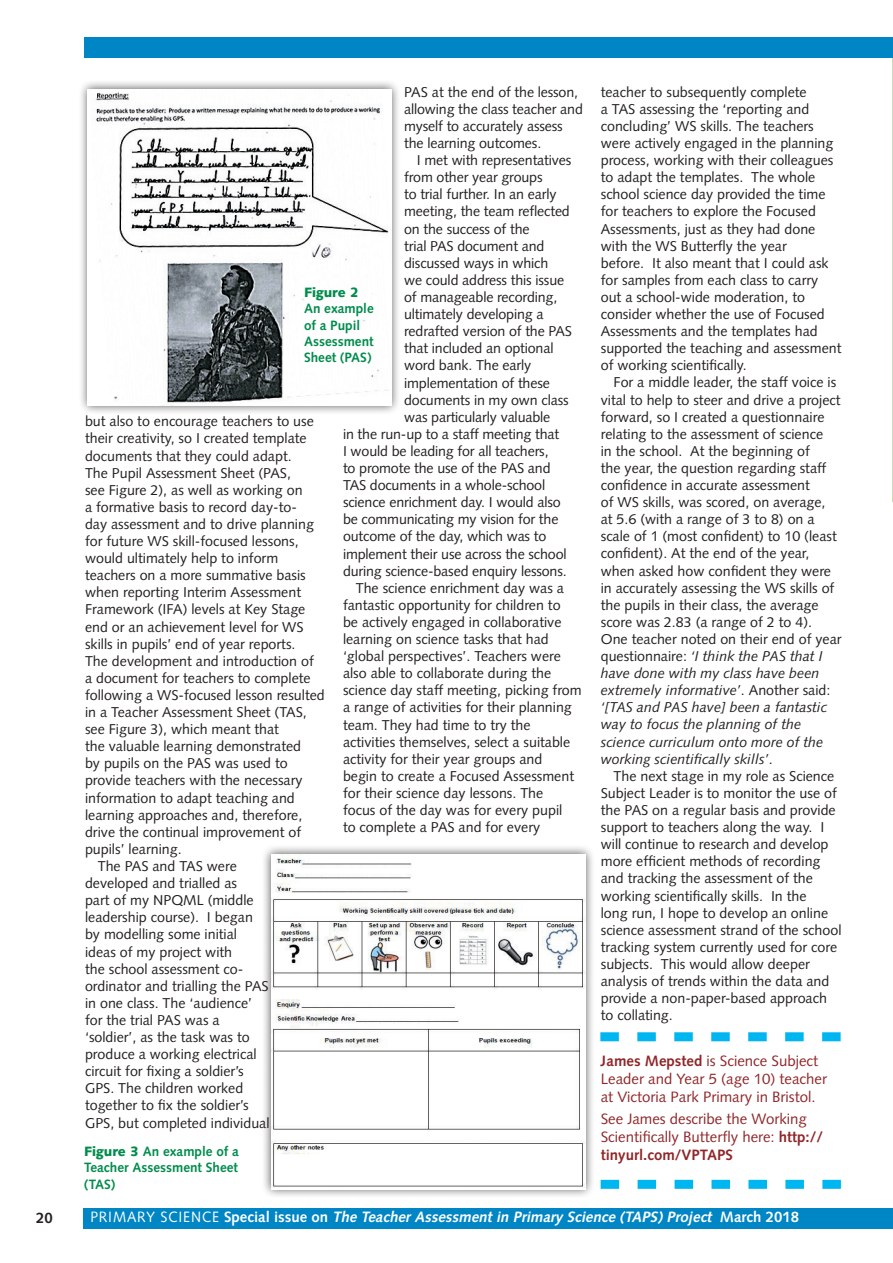
<style>
.page{position:relative;width:893px;height:1263px;background:#fff}
.page>*{position:absolute;margin:0;border:0;box-sizing:border-box;transform-origin:0 0}
.author{font:15px/18px "Syntax";color:#902629}
.t1{font:italic 700 15px "Syntax";color:#fff}
.author-2{font:700 15px "Syntax";color:#902629}
.t2{font:700 15px "Syntax";color:#231f20}
.syntax_text_indented{font:14.25px/17.1px "Syntax";color:#231f20}
.new_caption_style{font:700 13.5px/16.2px "Syntax";color:#008c4c}
.s1{font-style:italic}
.s2{font-weight:900}
.s3{font-weight:700}
.s4{font-weight:400;font-style:normal}
.s5{font-style:normal}
</style>
<div class="page">
<div style="left:83px;top:1208px;width:810px;height:21px;background:#0085c5"></div>
<svg style="left:891px;top:57px;width:2px;height:446px"></svg>
<div style="left:78px;top:80px;width:323px;height:335px;background:#231f20;opacity:.75"></div>
<img style="left:88px;top:89px;width:303px;height:316px">
<div style="left:261px;top:844px;width:334px;height:355px;background:#231f20;opacity:.75"></div>
<img style="left:271px;top:854px;width:314px;height:335px">
<svg style="left:601px;top:1180px;width:240px;height:9px"></svg>
<svg style="left:600px;top:1032px;width:241px;height:9px"></svg>
<div style="left:85px;top:37px;width:808px;height:20px;background:#0085c5"></div>
<p class="syntax_text_indented" style="left:404px;top:83px;width:180px">PAS at the end of the lesson, allowing the class teacher and myself to accurately assess the learning outcomes.</p>
<p class="syntax_text_indented" style="left:417px;top:152px;width:156px">I met with representatives</p>
<p class="syntax_text_indented" style="left:404px;top:169px;width:140px">from other year groups</p>
<p class="syntax_text_indented" style="left:404px;top:186px;width:154px">to trial further. In an early</p>
<p class="syntax_text_indented" style="left:404px;top:203px;width:167px">meeting, the team reflected</p>
<p class="syntax_text_indented" style="left:404px;top:220px;width:127px">on the success of the</p>
<p class="syntax_text_indented" style="left:404px;top:237px;width:142px">trial PAS document and</p>
<p class="syntax_text_indented" style="left:404px;top:254px;width:146px">discussed ways in which</p>
<p class="syntax_text_indented" style="left:404px;top:271px;width:162px">we could address this issue</p>
<p class="syntax_text_indented" style="left:404px;top:289px;width:155px">of manageable recording,</p>
<p class="syntax_text_indented" style="left:404px;top:306px;width:141px">ultimately developing a</p>
<p class="syntax_text_indented" style="left:404px;top:323px;width:169px">redrafted version of the PAS</p>
<p class="syntax_text_indented" style="left:404px;top:340px;width:151px">that included an optional</p>
<p class="syntax_text_indented" style="left:404px;top:357px;width:129px">word bank. The early</p>
<p class="syntax_text_indented" style="left:404px;top:374px;width:147px">implementation of these</p>
<p class="syntax_text_indented" style="left:404px;top:391px;width:166px">documents in my own class</p>
<p class="syntax_text_indented" style="left:404px;top:408px;width:148px">was particularly valuable</p>
<p class="syntax_text_indented" style="left:343px;top:425px;width:218px">in the run-up to a staff meeting that</p>
<p class="syntax_text_indented" style="left:343px;top:442px;width:207px">I would be leading for all teachers,</p>
<p class="syntax_text_indented" style="left:343px;top:460px;width:209px">to promote the use of the PAS and</p>
<p class="syntax_text_indented" style="left:343px;top:477px;width:204px">TAS documents in a whole-school</p>
<p class="syntax_text_indented" style="left:343px;top:494px;width:219px">science enrichment day. I would also</p>
<p class="syntax_text_indented" style="left:343px;top:511px;width:217px">be communicating my vision for the</p>
<p class="syntax_text_indented" style="left:343px;top:528px;width:205px">outcome of the day, which was to</p>
<p class="syntax_text_indented" style="left:343px;top:545px;width:225px">implement their use across the school</p>
<p class="syntax_text_indented" style="left:343px;top:562px;width:225px">during science-based enquiry lessons.</p>
<p class="syntax_text_indented" style="left:343px;top:579px;width:240px;text-indent:13px">The science enrichment day was a fantastic opportunity for children to<br>be actively engaged in collaborative learning on science tasks that had ‘global perspectives’. Teachers were also able to collaborate during the science day staff meeting, picking from a range of activities for their planning team. They had time to try the activities themselves, select a suitable activity for their year groups and<br>begin to create a Focused Assessment for their science day lessons. The<br>focus of the day was for every pupil<br>to complete a PAS and for every</p>
<p class="syntax_text_indented" style="left:601px;top:83px;width:242px">teacher to subsequently complete<br>a TAS assessing the ‘reporting and concluding’ WS skills. The teachers were actively engaged in the planning process, working with their colleagues to adapt the templates. The whole school science day provided the time for teachers to explore the Focused Assessments, just as they had done with the WS Butterfly the year<br>before. It also meant that I could ask for samples from each class to carry out a school-wide moderation, to consider whether the use of Focused Assessments and the templates had supported the teaching and assessment of working scientifically.</p>
<p class="syntax_text_indented" style="left:601px;top:374px;width:242px;text-indent:13px">For a middle leader, the staff voice is vital to help to steer and drive a project forward, so I created a questionnaire relating to the assessment of science<br>in the school. At the beginning of<br>the year, the question regarding staff confidence in accurate assessment<br>of WS skills, was scored, on average,<br>at 5.6 (with a range of 3 to 8) on a scale of 1 (most confident) to 10 (least confident). At the end of the year, when asked how confident they were in accurately assessing the WS skills of the pupils in their class, the average score was 2.83 (a range of 2 to 4).<br>One teacher noted on their end of year questionnaire: <span class="s1">‘I think the PAS that I have done with my class have been extremely informative’</span>. Another said: <span class="s1">‘[TAS and PAS have] been a fantastic way to focus the planning of the science curriculum onto more of the working scientifically skills’</span>.</p>
<p class="syntax_text_indented" style="left:601px;top:767px;width:242px;text-indent:13px">The next stage in my role as Science Subject Leader is to monitor the use of the PAS on a regular basis and provide support to teachers along the way. I will continue to research and develop more efficient methods of recording and tracking the assessment of the working scientifically skills. In the<br>long run, I hope to develop an online science assessment strand of the school tracking system currently used for core subjects. This would allow deeper analysis of trends within the data and provide a non-paper-based approach to collating.</p>
<p class="new_caption_style" style="left:304px;top:285px;width:71px"><span class="s2">Figure 2<br></span>An example of a Pupil<br>Assessment<br>Sheet (PAS)</p>
<p class="syntax_text_indented" style="left:85px;top:413px;width:241px">but also to encourage teachers to use their creativity, so I created template documents that they could adapt.<br>The Pupil Assessment Sheet (PAS,<br>see Figure 2), as well as working on<br>a formative basis to record day-to-<br>day assessment and to drive planning for future WS skill-focused lessons, would ultimately help to inform teachers on a more summative basis when reporting Interim Assessment Framework (IFA) levels at Key Stage end or an achievement level for WS skills in pupils’ end of year reports.<br>The development and introduction of<br>a document for teachers to complete following a WS-focused lesson resulted in a Teacher Assessment Sheet (TAS, see Figure 3), which meant that<br>the valuable learning demonstrated<br>by pupils on the PAS was used to provide teachers with the necessary information to adapt teaching and learning approaches and, therefore, drive the continual improvement of pupils’ learning.</p>
<p class="syntax_text_indented" style="left:85px;top:857px;width:186px;text-indent:13px">The PAS and TAS were developed and trialled as<br>part of my NPQML (middle leadership course). I began by modelling some initial ideas of my project with<br>the school assessment co&shy;ordinator and trialling the PAS in one class. The ‘audience’ for the trial PAS was a ‘soldier’, as the task was to produce a working electrical circuit for fixing a soldier’s<br>GPS. The children worked together to fix the soldier’s<br>GPS, but completed individual</p>
<p class="author" style="left:601px;top:1052px;width:228px"><span class="s3">James Mepsted</span> is Science Subject<br>Leader and Year 5 (age 10) teacher at Victoria Park Primary in Bristol.</p>
<p class="author" style="left:601px;top:1110px;width:224px">See James describe the Working<br>Scientifically Butterfly here: <span class="s3">http://</span></p>
<p class="new_caption_style" style="left:84px;top:1143px;width:156px"><span class="s2">Figure 3</span> An example of a</p>
<p class="author-2" style="left:601px;top:1146px;width:134px">tinyurl.com/VPTAPS</p>
<p class="new_caption_style" style="left:84px;top:1160px;width:155px">Teacher Assessment Sheet (TAS)</p>
<p class="t2" style="left:36px;top:1209px;width:18px">20</p>
<p class="t1" style="left:90px;top:1208px;width:710px"><span class="s4">P R I M A R Y S C I E N C E</span> <span class="s5">S p e c i a l i s s u e o n</span> The Teacher Assessment in Primary Science (TAPS) Project <span class="s5">M a rc h 2 0 1 8</span></p>
</div>
